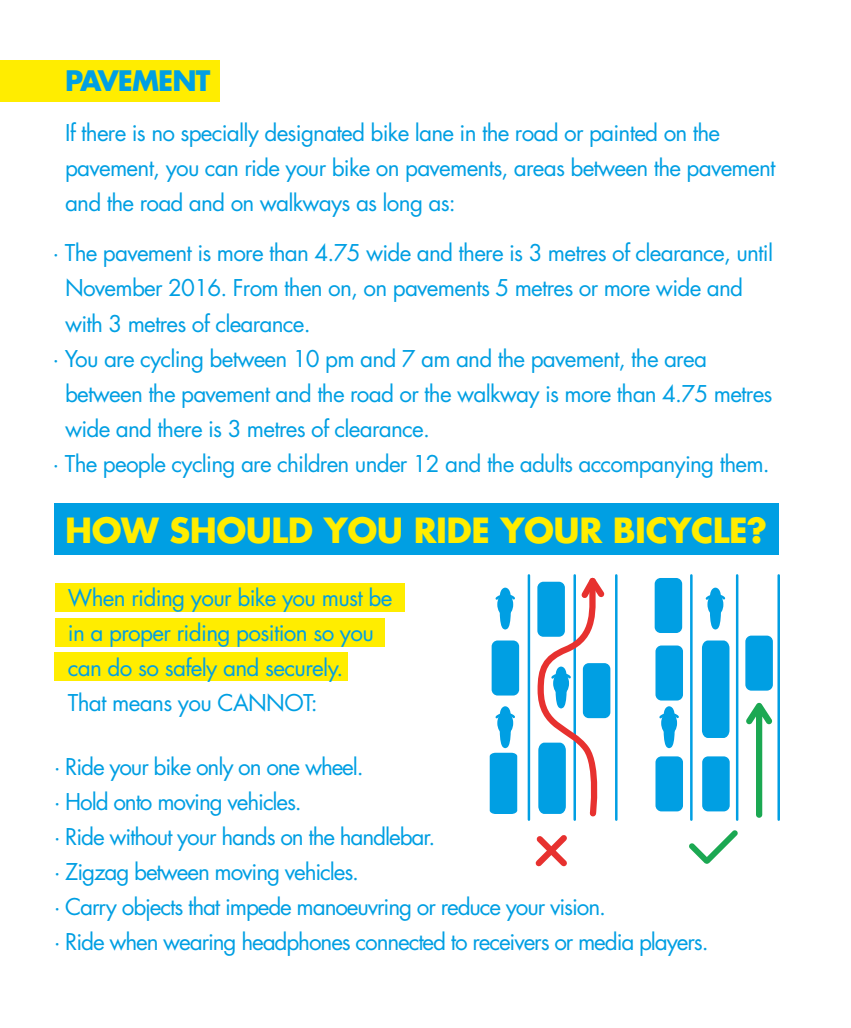
<style>
.page{position:relative;width:851px;height:1028px;background:#fff}
.page>*{position:absolute;margin:0;border:0;box-sizing:border-box;transform-origin:0 0}
.t1{font:700 33.75px "Futura";letter-spacing:-.015em;color:#ffed00}
.t2{font:700 27.5px "Futura";letter-spacing:-.035em;color:#009fe3}
.t3{font:22.5px/35px "Futura";letter-spacing:-.035em;color:#009fe3}
</style>
<div class="page">
<div style="left:0;top:60px;width:219px;height:42px;background:#ffed00"></div>
<div style="left:55px;top:583px;width:349px;height:29px;background:#ffed00"></div>
<div style="left:55px;top:618px;width:329px;height:29px;background:#ffed00"></div>
<div style="left:55px;top:652px;width:293px;height:29px;background:#ffed00"></div>
<div style="left:55px;top:503px;width:723px;height:52px;background:#009fe3"></div>
<svg style="left:689px;top:830px;width:48px;height:33px"></svg>
<div style="left:702px;top:640px;width:27px;height:98px;background:#009fe3"></div>
<div style="left:654px;top:578px;width:28px;height:55px;background:#009fe3;border-radius:6px"></div>
<div style="left:702px;top:756px;width:27px;height:55px;background:#009fe3;border-radius:6px"></div>
<div style="left:655px;top:756px;width:28px;height:55px;background:#009fe3;border-radius:6px"></div>
<div style="left:655px;top:645px;width:28px;height:55px;background:#009fe3;border-radius:6px"></div>
<div style="left:663px;top:706px;width:11px;height:18px;border:5px solid #009fe3;border-radius:50%"></div>
<div style="left:663px;top:714px;width:11px;height:34px;border:5px solid #009fe3;border-radius:50%"></div>
<div style="left:663px;top:714px;width:11px;height:18px;background:#009fe3;border-radius:50%"></div>
<div style="left:661px;top:711px;width:16px;height:23px;border:5px solid #009fe3;border-radius:50%"></div>
<svg style="left:659px;top:713px;width:20px;height:7px"></svg>
<div style="left:709px;top:587px;width:11px;height:19px;border:5px solid #009fe3;border-radius:50%"></div>
<div style="left:709px;top:595px;width:11px;height:34px;border:5px solid #009fe3;border-radius:50%"></div>
<div style="left:709px;top:595px;width:11px;height:18px;background:#009fe3;border-radius:50%"></div>
<div style="left:707px;top:593px;width:16px;height:23px;border:5px solid #009fe3;border-radius:50%"></div>
<svg style="left:705px;top:594px;width:21px;height:8px"></svg>
<svg style="left:535px;top:835px;width:32px;height:32px"></svg>
<div style="left:489px;top:752px;width:28px;height:62px;background:#009fe3"></div>
<div style="left:491px;top:640px;width:28px;height:55px;background:#009fe3;border-radius:6px"></div>
<div style="left:745px;top:635px;width:27px;height:55px;background:#009fe3;border-radius:6px"></div>
<div style="left:582px;top:663px;width:28px;height:55px;background:#009fe3;border-radius:6px"></div>
<hr style="left:527px;top:575px;width:3px;height:244px;background:#009fe3">
<hr style="left:615px;top:575px;width:2px;height:244px;background:#009fe3">
<hr style="left:690px;top:575px;width:2px;height:244px;background:#009fe3">
<hr style="left:735px;top:575px;width:3px;height:244px;background:#009fe3">
<hr style="left:777px;top:575px;width:2px;height:244px;background:#009fe3">
<div style="left:499px;top:706px;width:11px;height:18px;border:5px solid #009fe3;border-radius:50%"></div>
<div style="left:499px;top:714px;width:11px;height:34px;border:5px solid #009fe3;border-radius:50%"></div>
<div style="left:499px;top:714px;width:11px;height:18px;background:#009fe3;border-radius:50%"></div>
<div style="left:497px;top:711px;width:16px;height:23px;border:5px solid #009fe3;border-radius:50%"></div>
<svg style="left:495px;top:713px;width:20px;height:7px"></svg>
<div style="left:499px;top:587px;width:11px;height:19px;border:5px solid #009fe3;border-radius:50%"></div>
<div style="left:499px;top:595px;width:11px;height:34px;border:5px solid #009fe3;border-radius:50%"></div>
<div style="left:499px;top:595px;width:11px;height:18px;background:#009fe3;border-radius:50%"></div>
<div style="left:497px;top:593px;width:16px;height:23px;border:5px solid #009fe3;border-radius:50%"></div>
<svg style="left:495px;top:594px;width:20px;height:8px"></svg>
<svg style="left:537px;top:574px;width:72px;height:245px"></svg>
<svg style="left:746px;top:703px;width:26px;height:114px"></svg>
<p class="t2" style="left:65px;top:62px;width:147px">PAVEMENT</p>
<p class="t3" style="left:65px;top:116px;width:711px">If there is no specially designated bike lane in the road or painted on the pavement, you can ride your bike on pavements, areas between the pavement and the road and on walkways as long as:</p>
<p class="t3" style="left:53px;top:236px;width:722px">· The pavement is more than 4.75 wide and there is 3 metres of clearance, until</p>
<p class="t3" style="left:65px;top:271px;width:679px">November 2016. From then on, on pavements 5 metres or more wide and</p>
<p class="t3" style="left:65px;top:306px;width:247px">with 3 metres of clearance.</p>
<p class="t3" style="left:53px;top:341px;width:655px">· You are cycling between 10 pm and 7 am and the pavement, the area</p>
<p class="t3" style="left:65px;top:376px;width:709px">between the pavement and the road or the walkway is more than 4.75 metres</p>
<p class="t3" style="left:65px;top:411px;width:366px">wide and there is 3 metres of clearance.</p>
<p class="t3" style="left:53px;top:446px;width:718px">· The people cycling are children under 12 and the adults accompanying them.</p>
<h1 class="t1" style="left:65px;top:507px;width:703px">HOW SHOULD YOU RIDE YOUR BICYCLE?</h1>
<p class="t3" style="left:68px;top:580px;width:326px">When riding your bike you must be in a proper riding position so you can do so safely and securely.<br>That means you CANNOT:</p>
<p class="t3" style="left:54px;top:749px;width:656px">· Ride your bike only on one wheel.<br>· Hold onto moving vehicles.<br>· Ride without your hands on the handlebar.<br>· Zigzag between moving vehicles.<br>· Carry objects that impede manoeuvring or reduce your vision.<br>· Ride when wearing headphones connected to receivers or media players.</p>
</div>
